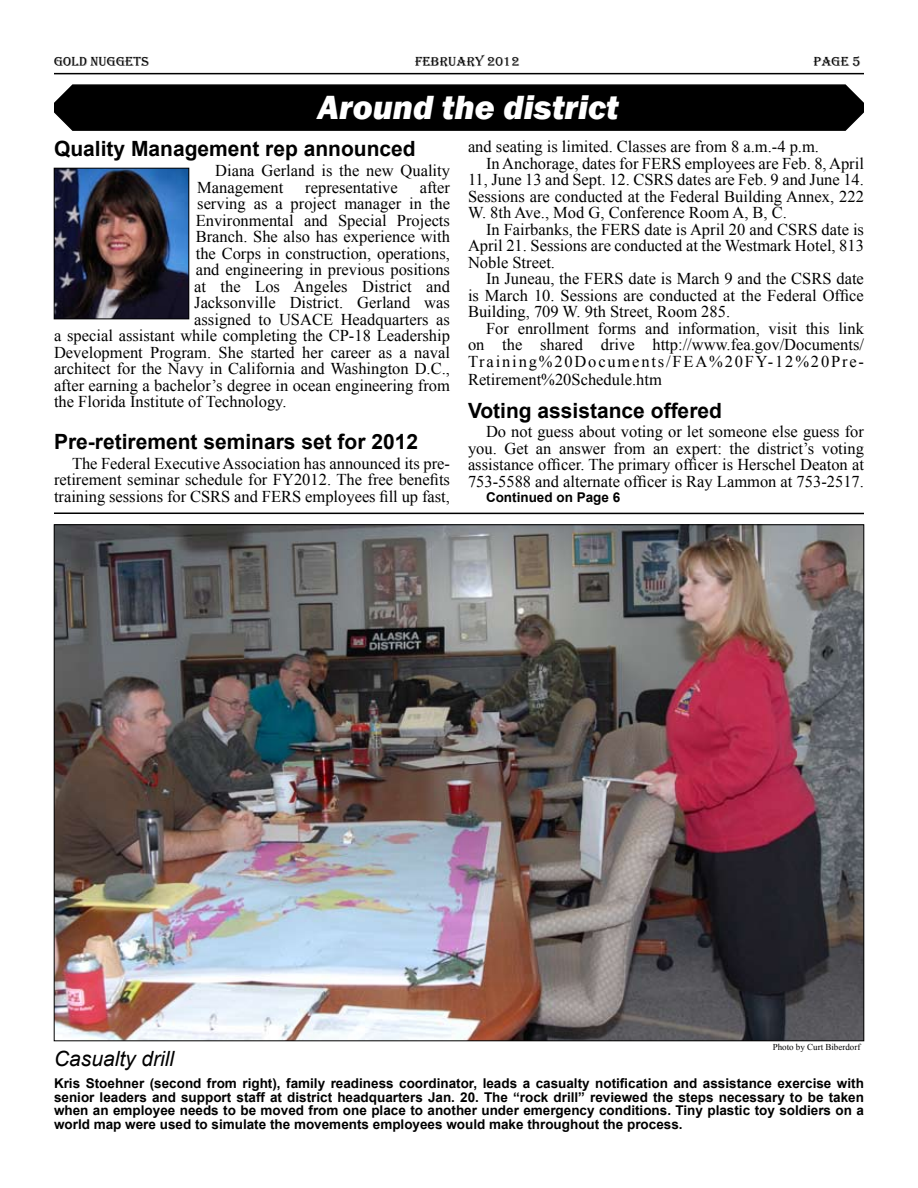
<style>
.page{position:relative;width:918px;height:1188px;background:#fff}
.page>*{position:absolute;margin:0;border:0;box-sizing:border-box;transform-origin:0 0}
.t1{font:italic 800 34.5px "Franklin Gothic";color:#fff}
.t2{font:700 21px "Arial";color:#000}
.t3{font:italic 21px "Arial";color:#000}
.t4{font:16.5px/16.5px "Times New Roman";color:#000;text-align:justify}
.t5{font:16.5px "Times New Roman";letter-spacing:.11em;color:#000}
.t6{font:700 13.5px/13.5px "Arial";color:#000;text-align:justify}
.t7{font:13.5px "Algerian";color:#000}
.t8{font:9px "Times New Roman";color:#000}
</style>
<div class="page">
<hr style="left:54px;top:73px;width:810px;height:1px;background:#000">
<div style="left:54px;top:84px;width:810px;height:47px;background:#000"></div>
<img style="left:56px;top:527px;width:806px;height:512px">
<img style="left:56px;top:170px;width:131px;height:147px">
<div style="left:54px;top:168px;width:135px;height:151px;border:1px solid #000"></div>
<hr style="left:54px;top:512px;width:810px;height:2px;background:#000">
<p class="t7" style="left:54px;top:54px;width:96px">GOLD NUGGETS</p>
<p class="t7" style="left:415px;top:54px;width:106px">FEBRUARY 2012</p>
<p class="t7" style="left:813px;top:54px;width:49px">PAGE 5</p>
<h1 class="t1" style="left:317px;top:85px;width:303px">Around the district</h1>
<p class="t2" style="left:54px;top:135px;width:363px">Quality Management rep announced</p>
<p class="t4" style="left:197px;top:162px;width:254px;text-indent:18px">Diana Gerland is the new Quality<br>Management</p>
<p class="t4" style="left:468px;top:138px;width:353px">and seating is limited. Classes are from 8 a.m.-4 p.m.</p>
<p class="t4" style="left:486px;top:155px;width:379px">In Anchorage, dates for FERS employees are Feb. 8, April</p>
<p class="t4" style="left:468px;top:171px;width:397px">11, June 13 and Sept. 12. CSRS dates are Feb. 9 and June 14.</p>
<p class="t4" style="left:468px;top:188px;width:397px">Sessions are conducted at the Federal Building Annex, 222</p>
<p class="t4" style="left:468px;top:204px;width:320px">W. 8th Ave., Mod G, Conference Room A, B, C.</p>
<p class="t4" style="left:486px;top:221px;width:380px">In Fairbanks, the FERS date is April 20 and CSRS date is</p>
<p class="t4" style="left:468px;top:237px;width:398px">April 21. Sessions are conducted at the Westmark Hotel, 813</p>
<p class="t4" style="left:468px;top:254px;width:89px">Noble Street.</p>
<p class="t4" style="left:486px;top:270px;width:379px">In Juneau, the FERS date is March 9 and the CSRS date</p>
<p class="t4" style="left:468px;top:287px;width:397px">is March 10. Sessions are conducted at the Federal Office</p>
<p class="t4" style="left:468px;top:303px;width:264px">Building, 709 W. 9th Street, Room 285.</p>
<p class="t4" style="left:486px;top:320px;width:380px">For enrollment forms and information, visit this link</p>
<p class="t4" style="left:468px;top:336px;width:398px">on the shared drive http://www.fea.gov/Documents/</p>
<p class="t5" style="left:468px;top:350px;width:398px">Training%20Documents/FEA%20FY-12%20Pre-</p>
<p class="t4" style="left:468px;top:371px;width:195px">Retirement%20Schedule.htm</p>
<p class="t2" style="left:468px;top:396px;width:256px">Voting assistance offered</p>
<p class="t4" style="left:468px;top:423px;width:398px;text-indent:18px">Do not guess about voting or let someone else guess for you. Get an answer from an expert: the district’s voting assistance officer. The primary officer is Herschel Deaton at 753-5588 and alternate officer is Ray Lammon at 753-2517.</p>
<p class="t4" style="left:305px;top:179px;width:94px">representative</p>
<p class="t4" style="left:420px;top:179px;width:32px">after</p>
<p class="t4" style="left:197px;top:195px;width:254px">serving as a project manager in the</p>
<p class="t4" style="left:196px;top:212px;width:256px">Environmental and Special Projects</p>
<p class="t4" style="left:196px;top:228px;width:256px">Branch. She also has experience with</p>
<p class="t4" style="left:196px;top:245px;width:256px">the Corps in construction, operations,</p>
<p class="t4" style="left:196px;top:261px;width:256px">and engineering in previous positions</p>
<p class="t4" style="left:194px;top:278px;width:257px">at the Los Angeles District and</p>
<p class="t4" style="left:194px;top:294px;width:257px">Jacksonville District. Gerland was</p>
<p class="t4" style="left:194px;top:311px;width:257px">assigned to USACE Headquarters as</p>
<p class="t4" style="left:54px;top:327px;width:398px">a special assistant while completing the CP-18 Leadership</p>
<p class="t4" style="left:54px;top:344px;width:398px">Development Program. She started her career as a naval</p>
<p class="t4" style="left:54px;top:360px;width:398px">architect for the Navy in California and Washington D.C.,</p>
<p class="t4" style="left:54px;top:377px;width:397px">after earning a bachelor’s degree in ocean engineering from</p>
<p class="t4" style="left:54px;top:393px;width:234px">the Florida Institute of Technology.</p>
<p class="t2" style="left:54px;top:428px;width:366px">Pre-retirement seminars set for 2012</p>
<p class="t4" style="left:54px;top:455px;width:398px;text-indent:18px">The Federal Executive Association has announced its pre&shy;retirement seminar schedule for FY2012. The free benefits training sessions for CSRS and FERS employees fill up fast,</p>
<p class="t6" style="left:486px;top:491px;width:136px">Continued on Page 6</p>
<p class="t3" style="left:54px;top:1045px;width:122px">Casualty drill</p>
<p class="t8" style="left:773px;top:1041px;width:89px">Photo by Curt Biberdorf</p>
<p class="t6" style="left:54px;top:1077px;width:811px">Kris Stoehner (second from right), family readiness coordinator, leads a casualty notification and assistance exercise with senior leaders and support staff at district headquarters Jan. 20. The “rock drill” reviewed the steps necessary to be taken when an employee needs to be moved from one place to another under emergency conditions. Tiny plastic toy soldiers on a world map were used to simulate the movements employees would make throughout the process.</p>
</div>
